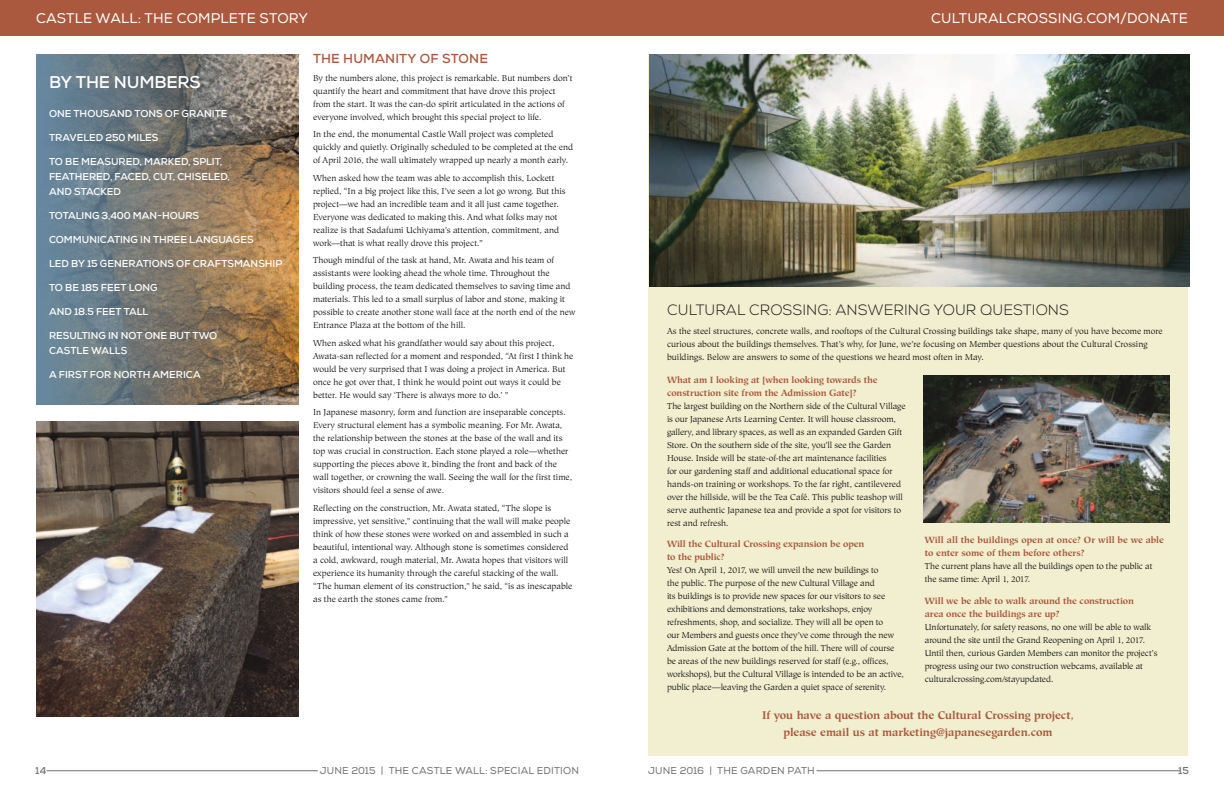
<style>
.page{position:relative;width:1224px;height:792px;background:#fff}
.page>*{position:absolute;margin:0;border:0;box-sizing:border-box;transform-origin:0 0}
.t1{font:700 17px "Nexa";letter-spacing:-.015em;color:#fff}
.t2{font:300 15px "Nexa";letter-spacing:.005em;color:#1c1b1a}
.t3{font:14px "Nexa";letter-spacing:.015em;color:#fff}
.t4{font:700 13px "Nexa";letter-spacing:.01em;color:#aa593e}
.t5{font:700 11px/16.5px "Hiroshige";letter-spacing:-.005em;color:#aa593e;text-align:center}
.t6{font:700 10px/15px "Nexa";letter-spacing:-.005em;color:#fff}
.t7{font:10px "Nexa";letter-spacing:.015em;color:#6f7070}
.t8{font:700 10px "Nexa";color:#6f7070}
.t9{font:700 9px/13px "Hiroshige";letter-spacing:-.005em;color:#aa593e}
.t10{font:8.5px/13px "Hiroshige";color:#1c1b1a}
</style>
<div class="page">
<hr style="left:817px;top:771px;width:363px;height:1px;background:#6f7070">
<hr style="left:46px;top:771px;width:272px;height:1px;background:#6f7070">
<div style="left:0;top:0;width:1224px;height:36px;background:#aa593e"></div>
<div style="left:648px;top:54px;width:540px;height:702px;background:#f1efcf"></div>
<img style="left:649px;top:54px;width:540px;height:232px">
<img style="left:923px;top:376px;width:246px;height:147px">
<svg style="left:36px;top:54px;width:261px;height:350px;background:#7d7a71"></svg>
<img style="left:36px;top:422px;width:263px;height:295px">
<h3 class="t3" style="left:36px;top:10px;width:273px">CASTLE WALL: THE COMPLETE STORY</h3>
<h3 class="t3" style="left:931px;top:10px;width:258px">CULTURALCROSSING.COM/DONATE</h3>
<h1 class="t1" style="left:49px;top:72px;width:104px">BY THE NUMBE</h1>
<h1 class="t1" style="left:178px;top:72px;width:23px">RS</h1>
<p class="t6" style="left:49px;top:106px;width:9px">ONE</p>
<p class="t6" style="left:74px;top:106px;width:151px">THOUSAND TONS OF GRANITE</p>
<p class="t6" style="left:49px;top:130px;width:104px">TRAVELED 250 MI LES</p>
<p class="t6" style="left:49px;top:154px;width:182px">TO BE MEASURED, MARKED, SPLIT,<br>FEATHERED, FACED, CUT, CHISE LED,<br>AND STACKED</p>
<p class="t6" style="left:49px;top:208px;width:151px">TOTALIN G 3,400 MAN -HOURS</p>
<p class="t6" style="left:49px;top:232px;width:199px">COMM UNICATING IN THREE LANGUAGES</p>
<p class="t6" style="left:49px;top:256px;width:8px">LED</p>
<p class="t6" style="left:71px;top:256px;width:44px">BY 15 GENE</p>
<p class="t6" style="left:128px;top:256px;width:155px">RATI ONS OF CRAFTSMANSHI P</p>
<p class="t6" style="left:49px;top:280px;width:59px">TO BE 185 FEE</p>
<p class="t6" style="left:120px;top:280px;width:39px">T LONG</p>
<p class="t6" style="left:49px;top:304px;width:9px">AND</p>
<p class="t6" style="left:74px;top:304px;width:29px">18.5 FEE</p>
<p class="t6" style="left:116px;top:304px;width:34px">T TALL</p>
<p class="t6" style="left:49px;top:328px;width:8px">RES</p>
<p class="t6" style="left:49px;top:328px;width:170px;text-indent:20px">ULTING IN NOT ONE BUT TWO<br>CASTLE WALLS</p>
<p class="t6" style="left:49px;top:367px;width:113px">A FI RST FOR NORTH AME</p>
<p class="t6" style="left:176px;top:367px;width:26px">RICA</p>
<h3 class="t4" style="left:313px;top:51px;width:176px">TH E HU MANITY OF STONE</h3>
<p class="t10" style="left:313px;top:72px;width:261px">By the numbers alone, this project is remarkable. But numbers don’t quantify the heart and commitment that have drove this project from the start. It was the can-do spirit articulated in the actions of everyone involved, which brought this special project to life.</p>
<p class="t10" style="left:313px;top:128px;width:261px">In the end, the monumental Castle Wall project was completed quickly and quietly. Originally scheduled to be completed at the end of April 2016, the wall ultimately wrapped up nearly a month early.</p>
<p class="t10" style="left:313px;top:172px;width:254px">When asked how the team was able to accomplish this, Lockett replied, “In a big project like this, I’ve seen a lot go wrong. But this project—we had an incredible team and it all just came together.<br>Everyone was dedicated to making this. And what folks may not realize is that Sadafumi Uchiyama’s attention, commitment, and work—that is what really drove this project.”</p>
<p class="t10" style="left:313px;top:254px;width:264px">Though mindful of the task at hand, Mr. Awata and his team of assistants were looking ahead the whole time. Throughout the building process, the team dedicated themselves to saving time and materials. This led to a small surplus of labor and stone, making it possible to create another stone wall face at the north end of the new Entrance Plaza at the bottom of the hill.</p>
<p class="t10" style="left:313px;top:337px;width:262px">When asked what his grandfather would say about this project, Awata-san reflected for a moment and responded, “At first I think he would be very surprised that I was doing a project in America. But once he got over that, I think he would point out ways it could be better. He would say ‘There is always more to do.’ ”</p>
<p class="t10" style="left:313px;top:406px;width:261px">In Japanese masonry, form and function are inseparable concepts.<br>Every structural element has a symbolic meaning. For Mr. Awata, the relationship between the stones at the base of the wall and its top was crucial in construction. Each stone played a role—whether supporting the pieces above it, binding the front and back of the wall together, or crowning the wall. Seeing the wall for the first time, visitors should feel a sense of awe.</p>
<p class="t10" style="left:313px;top:502px;width:261px">Reflecting on the construction, Mr. Awata stated, “The slope is impressive, yet sensitive,” continuing that the wall will make people think of how these stones were worked on and assembled in such a beautiful, intentional way. Although stone is sometimes considered a cold, awkward, rough material, Mr. Awata hopes that visitors will experience its humanity through the careful stacking of the wall. “The human element of its construction,” he said, “is as inescapable as the earth the stones came from.”</p>
<h2 class="t2" style="left:667px;top:301px;width:59px">CULTURAL</h2>
<h2 class="t2" style="left:749px;top:301px;width:132px">CROSSING: ANSWER</h2>
<h2 class="t2" style="left:904px;top:301px;width:166px">ING YOUR QUESTIONS</h2>
<p class="t10" style="left:667px;top:324px;width:497px">As the steel structures, concrete walls, and rooftops of the Cultural Crossing buildings take shape, many of you have become more curious about the buildings themselves. That’s why, for June, we’re focusing on Member questions about the Cultural Crossing buildings. Below are answers to some of the questions we heard most often in May.</p>
<p class="t9" style="left:667px;top:373px;width:212px">What am I looking at [when looking towards the construction site from the Admission Gate]?</p>
<p class="t10" style="left:667px;top:400px;width:240px">The largest building on the Northern side of the Cultural Village is our Japanese Arts Learning Center. It will house classroom, gallery, and library spaces, as well as an expanded Garden Gift Store. On the southern side of the site, you’ll see the Garden House. Inside will be state-of-the art maintenance facilities<br>for our gardening staff and additional educational space for hands-on training or workshops. To the far right, cantilevered over the hillside, will be the Tea Café. This public teashop will serve authentic Japanese tea and provide a spot for visitors to rest and refresh.</p>
<p class="t9" style="left:667px;top:538px;width:199px">Will the Cultural Crossing expansion be open to the public?</p>
<p class="t10" style="left:667px;top:564px;width:238px">Yes! On April 1, 2017, we will unveil the new buildings to<br>the public. The purpose of the new Cultural Village and<br>its buildings is to provide new spaces for our visitors to see exhibitions and demonstrations, take workshops, enjoy refreshments, shop, and socialize. They will all be open to<br>our Members and guests once they’ve come through the new Admission Gate at the bottom of the hill. There will of course be areas of the new buildings reserved for staff (e.g., offices, workshops), but the Cultural Village is intended to be an active, public place—leaving the Garden a quiet space of serenity.</p>
<p class="t9" style="left:925px;top:534px;width:241px">Will all the buildings open at once? Or will be we able to enter some of them before others?</p>
<p class="t10" style="left:925px;top:560px;width:229px">The current plans have all the buildings open to the public at the same time: April 1, 2017.</p>
<p class="t9" style="left:925px;top:594px;width:211px">Will we be able to walk around the construction area once the buildings are up?</p>
<p class="t10" style="left:925px;top:620px;width:234px">Unfortunately, for safety reasons, no one will be able to walk around the site until the Grand Reopening on April 1, 2017.<br>Until then, curious Garden Members can monitor the project’s progress using our two construction webcams, available at culturalcrossing.com/stayupdated.</p>
<p class="t5" style="left:762px;top:707px;width:313px">If you have a question about the Cultural Crossing project, please email us at marketing@japanesegarden.com</p>
<p class="t8" style="left:35px;top:764px;width:13px">14</p>
<p class="t7" style="left:320px;top:764px;width:261px">JUNE 2015 | THE CASTLE WALL: SPECIAL EDITION</p>
<p class="t7" style="left:648px;top:764px;width:168px">JUNE 2016 | THE GARDEN PATH</p>
<p class="t8" style="left:1178px;top:764px;width:12px">15</p>
</div>
